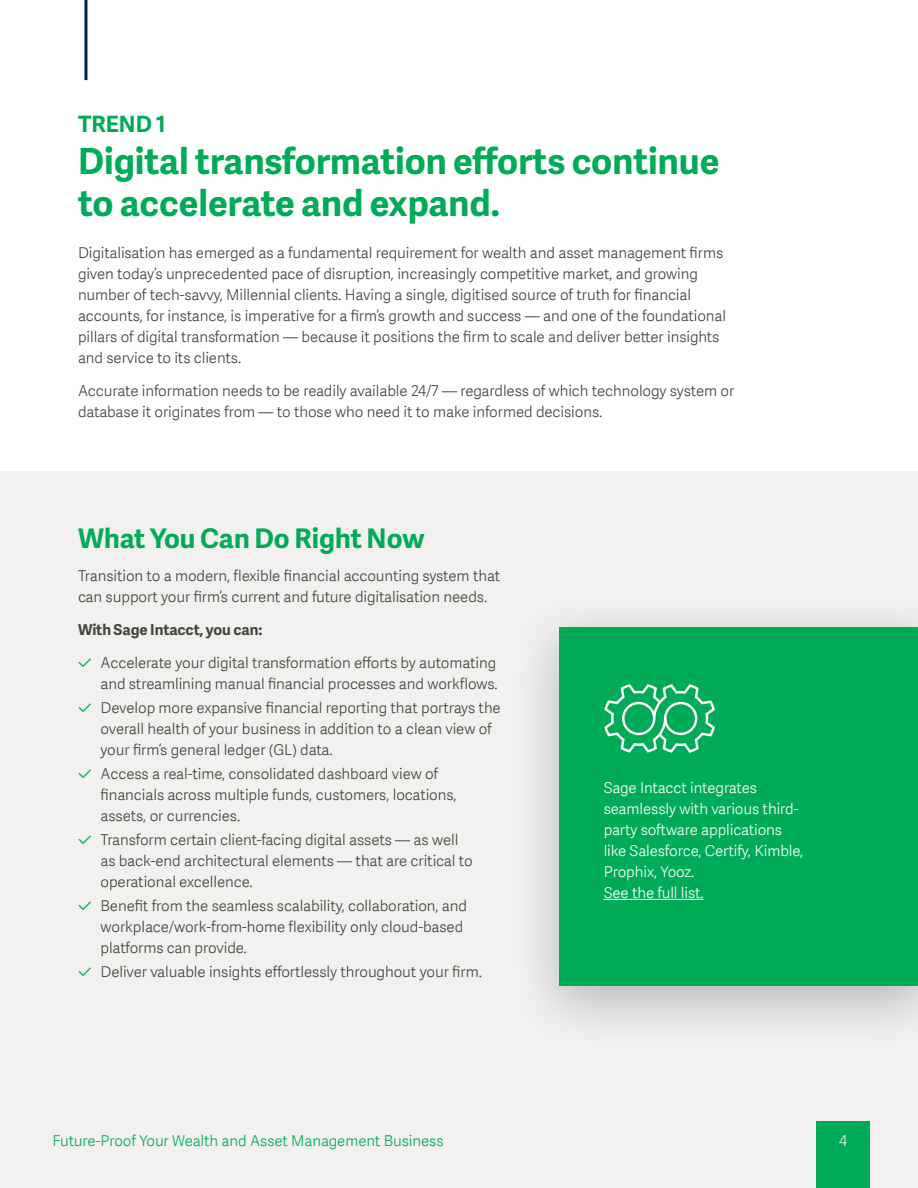
<style>
.page{position:relative;width:918px;height:1188px;background:#fff}
.page>*{position:absolute;margin:0;border:0;box-sizing:border-box;transform-origin:0 0}
.t1{font:700 36px/42px "Adelle Sans SAGE";color:#00ab57}
.t2{font:700 27px "Adelle Sans SAGE";color:#00ab57}
.t3{font:700 22.5px "Adelle Sans SAGE";color:#00ab57}
.t4{font:15px/21px "Adelle Sans SAGE Lt";letter-spacing:-.005em;color:#41463e}
.t5{font:15px/21px "Adelle Sans SAGE Lt";letter-spacing:-.005em;color:#fff}
.t6{font:15px "Adelle Sans SAGE Lt";letter-spacing:-.005em;color:#00ab57}
.t7{font:700 15px "Adelle Sans SAGE";letter-spacing:-.005em;color:#41463e}
.t8{font:15px "Adelle Sans SAGE Lt";color:#f2f1ef}
.s1{color:#00ab57}
</style>
<div class="page">
<div style="left:0;top:471px;width:918px;height:717px;background:#f2f1ef"></div>
<hr style="left:84px;top:0;width:3px;height:80px;background:#002744">
<div style="left:509px;top:591px;width:409px;height:460px;background:#000;opacity:.25"></div>
<div style="left:560px;top:627px;width:358px;height:359px;background:#00ab57"></div>
<hr style="left:604px;top:899px;width:100px;height:1px;background:#fff">
<svg style="left:604px;top:684px;width:111px;height:69px"></svg>
<div style="left:816px;top:1121px;width:54px;height:67px;background:#00ab57"></div>
<h3 class="t3" style="left:78px;top:108px;width:89px">TREND 1</h3>
<h1 class="t1" style="left:78px;top:139px;width:643px">Digital transformation efforts continue to accelerate and expand.</h1>
<p class="t4" style="left:78px;top:242px;width:650px">Digitalisation has emerged as a fundamental requirement for wealth and asset management firms given today’s unprecedented pace of disruption, increasingly competitive market, and growing number of tech-savvy, Millennial clients. Having a single, digitised source of truth for financial accounts, for instance, is imperative for a firm’s growth and success — and one of the foundational pillars of digital transformation — because it positions the firm to scale and deliver better insights and service to its clients.</p>
<p class="t4" style="left:78px;top:380px;width:658px">Accurate information needs to be readily available 24/7 — regardless of which technology system or database it originates from — to those who need it to make informed decisions.</p>
<h2 class="t2" style="left:78px;top:519px;width:348px">What You Can Do Right Now</h2>
<p class="t4" style="left:78px;top:565px;width:424px">Transition to a modern, flexible financial accounting system that can support your firm’s current and future digitalisation needs.</p>
<p class="t7" style="left:78px;top:619px;width:186px">With Sage Intacct, you can:</p>
<p class="t4" style="left:78px;top:652px;width:421px;text-align:right"><span class="s1">✓</span> Accelerate your digital transformation efforts by automating and streamlining manual financial processes and workflows.</p>
<p class="t4" style="left:100px;top:697px;width:402px;text-indent:-22px"><span class="s1">✓</span> Develop more expansive financial reporting that portrays the overall health of your business in addition to a clean view of your firm’s general ledger (GL) data.</p>
<p class="t4" style="left:100px;top:763px;width:358px;text-indent:-22px"><span class="s1">✓</span> Access a real-time, consolidated dashboard view of financials across multiple funds, customers, locations, assets, or currencies.</p>
<p class="t4" style="left:100px;top:829px;width:374px;text-indent:-22px"><span class="s1">✓</span> Transform certain client-facing digital assets — as well as back-end architectural elements — that are critical to operational excellence.</p>
<p class="t4" style="left:100px;top:895px;width:368px;text-indent:-22px"><span class="s1">✓</span> Benefit from the seamless scalability, collaboration, and workplace/work-from-home flexibility only cloud-based platforms can provide.</p>
<p class="t4" style="left:78px;top:961px;width:405px"><span class="s1">✓</span> Deliver valuable insights effortlessly throughout your firm.</p>
<p class="t5" style="left:604px;top:776px;width:201px">Sage Intacct integrates seamlessly with various third&shy;party software applications like Salesforce, Certify, Kimble,<br>Prophix, Yooz.<br>See the full list.</p>
<p class="t6" style="left:52px;top:1130px;width:393px">Future-Proof Your Wealth and Asset Management Business</p>
<p class="t8" style="left:839px;top:1130px;width:10px">4</p>
</div>
